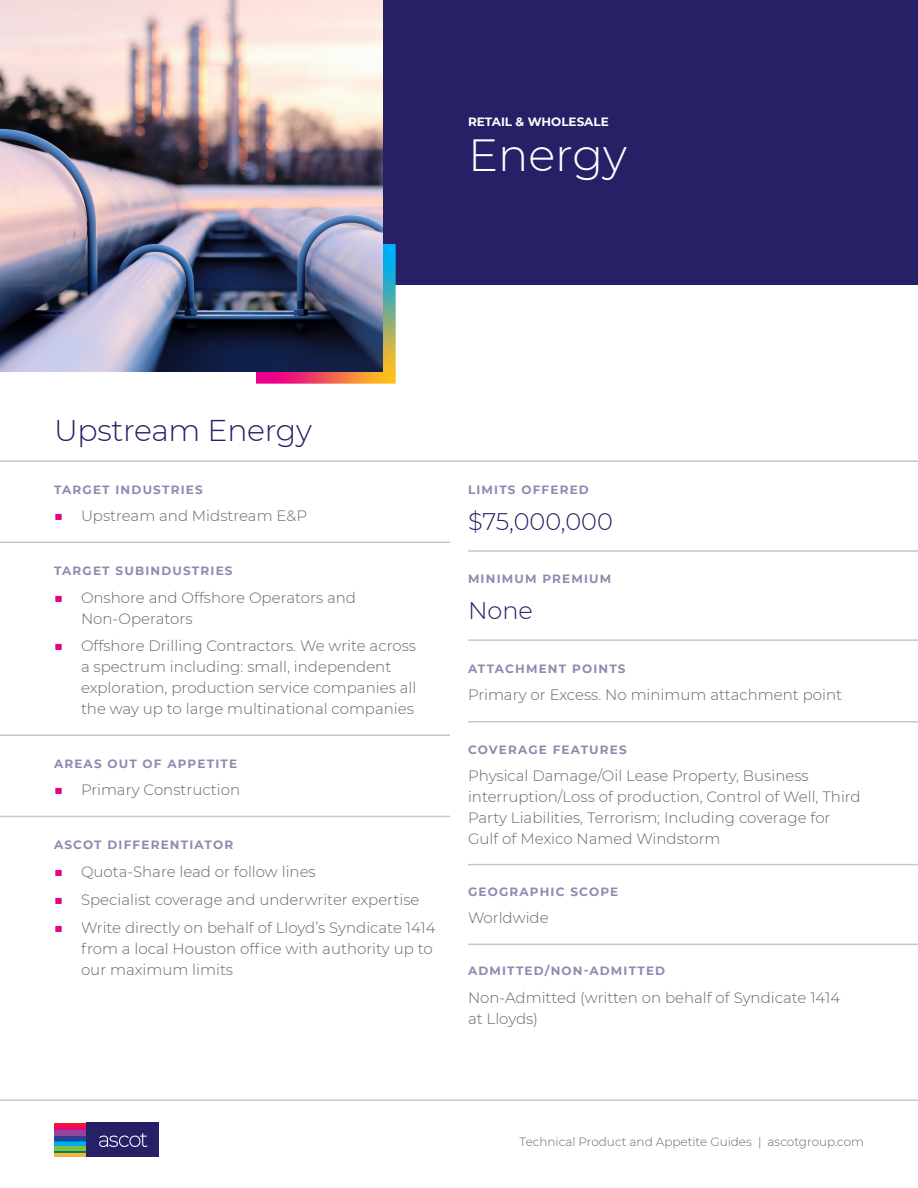
<style>
.page{position:relative;width:918px;height:1188px;background:#fff}
.page>*{position:absolute;margin:0;border:0;box-sizing:border-box;transform-origin:0 0}
.t1{font:300 45px "Montserrat";color:#fff}
.Subheader{font:300 30px "Montserrat";letter-spacing:-.01em;color:#262166}
.Callout{font:300 24px "Montserrat";color:#262166}
.Body{font:300 15px/21px "Montserrat";color:#666}
.t2{font:300 15px "Montserrat";color:#eb008c}
.Overline{font:700 12px "Montserrat";letter-spacing:.1em;color:#8e8bb1}
.t3{font:300 12px "Montserrat";color:#666}
.t4{font:700 12px "Montserrat";color:#fff}
</style>
<div class="page">
<div style="left:0;top:0;width:918px;height:284px;background:#262166"></div>
<img style="left:257px;top:245px;width:138px;height:138px">
<hr style="left:0;top:1099px;width:918px;height:2px;background:#8d8ab0">
<div style="left:54px;top:1123px;width:49px;height:5px;background:#ec1c2e"></div>
<div style="left:54px;top:1130px;width:49px;height:7px;background:#944599"></div>
<hr style="left:54px;top:1154px;width:49px;height:3px;background:#f9aa53">
<hr style="left:54px;top:1150px;width:49px;height:3px;background:#008061">
<div style="left:54px;top:1145px;width:49px;height:6px;background:#7dc142"></div>
<div style="left:54px;top:1141px;width:49px;height:5px;background:#00adee"></div>
<hr style="left:54px;top:1140px;width:49px;height:2px;background:#0081c3">
<hr style="left:54px;top:1139px;width:49px;height:2px;background:#00539e">
<hr style="left:54px;top:1138px;width:49px;height:2px;background:#393995">
<hr style="left:54px;top:1137px;width:49px;height:2px;background:#00539e">
<hr style="left:54px;top:1136px;width:49px;height:2px;background:#393995">
<hr style="left:54px;top:1127px;width:49px;height:3px;background:#eb008b">
<hr style="left:54px;top:1153px;width:49px;height:2px;background:#fcb827">
<div style="left:87px;top:1123px;width:72px;height:34px;background:#262166"></div>
<svg style="left:99px;top:1133px;width:49px;height:14px"></svg>
<hr style="left:0;top:460px;width:918px;height:2px;background:#8d8ab0">
<img style="left:0;top:0;width:382px;height:371px">
<hr style="left:468px;top:550px;width:450px;height:2px;background:#8d8ab0">
<hr style="left:0;top:542px;width:450px;height:1px;background:#8d8ab0">
<hr style="left:0;top:735px;width:450px;height:1px;background:#8d8ab0">
<hr style="left:0;top:816px;width:450px;height:1px;background:#8d8ab0">
<hr style="left:468px;top:639px;width:450px;height:2px;background:#8d8ab0">
<hr style="left:468px;top:721px;width:450px;height:2px;background:#8d8ab0">
<hr style="left:468px;top:864px;width:450px;height:1px;background:#8d8ab0">
<hr style="left:468px;top:944px;width:450px;height:1px;background:#8d8ab0">
<p class="t4" style="left:468px;top:113px;width:142px">RETAIL &amp; WHOLESALE</p>
<p class="t1" style="left:468px;top:124px;width:160px">Energy</p>
<p class="Subheader" style="left:54px;top:410px;width:259px">Upstream Energy</p>
<p class="Overline" style="left:54px;top:481px;width:150px">TARGET INDUSTRIES</p>
<p class="Body" style="left:54px;top:505px;width:255px">■ Upstream and Midstream E&amp;P</p>
<p class="Overline" style="left:54px;top:562px;width:180px">TARGET SUBINDUSTRIES</p>
<p class="Body" style="left:81px;top:586px;width:277px">Onshore and Offshore Operators and<br>Non-Operators</p>
<p class="Body" style="left:81px;top:635px;width:337px">Offshore Drilling Contractors. We write across a spectrum including: small, independent exploration, production service companies all the way up to large multinational companies</p>
<p class="t2" style="left:54px;top:587px;width:10px">■</p>
<p class="t2" style="left:54px;top:636px;width:10px">■</p>
<p class="Overline" style="left:54px;top:755px;width:185px">AREAS OUT OF APPETITE</p>
<p class="Body" style="left:54px;top:779px;width:188px">■ Primary Construction</p>
<p class="Overline" style="left:54px;top:836px;width:181px">ASCOT DIFFERENTIATOR</p>
<p class="Body" style="left:81px;top:861px;width:236px">Quota-Share lead or follow lines</p>
<p class="Body" style="left:81px;top:889px;width:340px">Specialist coverage and underwriter expertise</p>
<p class="Body" style="left:81px;top:916px;width:356px">Write directly on behalf of Lloyd’s Syndicate 1414 from a local Houston office with authority up to our maximum limits</p>
<p class="t2" style="left:54px;top:862px;width:10px">■</p>
<p class="t2" style="left:54px;top:889px;width:10px">■</p>
<p class="t2" style="left:54px;top:917px;width:10px">■</p>
<p class="Overline" style="left:468px;top:481px;width:122px">LIMITS OFFERED</p>
<p class="Callout" style="left:468px;top:505px;width:146px">$75,000,000</p>
<p class="Overline" style="left:468px;top:570px;width:145px">MINIMUM PREMIUM</p>
<p class="Callout" style="left:468px;top:594px;width:66px">None</p>
<p class="Overline" style="left:468px;top:660px;width:159px">ATTACHMENT POINTS</p>
<p class="Body" style="left:468px;top:684px;width:376px">Primary or Excess. No minimum attachment point</p>
<p class="Overline" style="left:468px;top:741px;width:160px">COVERAGE FEATURES</p>
<p class="Body" style="left:468px;top:765px;width:394px">Physical Damage/Oil Lease Property, Business interruption/Loss of production, Control of Well, Third Party Liabilities, Terrorism; Including coverage for Gulf of Mexico Named Windstorm</p>
<p class="Overline" style="left:468px;top:883px;width:152px">GEOGRAPHIC SCOPE</p>
<p class="Body" style="left:468px;top:907px;width:82px">Worldwide</p>
<p class="Overline" style="left:468px;top:963px;width:199px">ADMITTED/NON-ADMITTED</p>
<p class="Body" style="left:468px;top:987px;width:374px">Non-Admitted (written on behalf of Syndicate 1414 at Lloyds)</p>
<p class="t3" style="left:520px;top:1133px;width:346px">Technical Product and Appetite Guides | ascotgroup.com</p>
</div>
